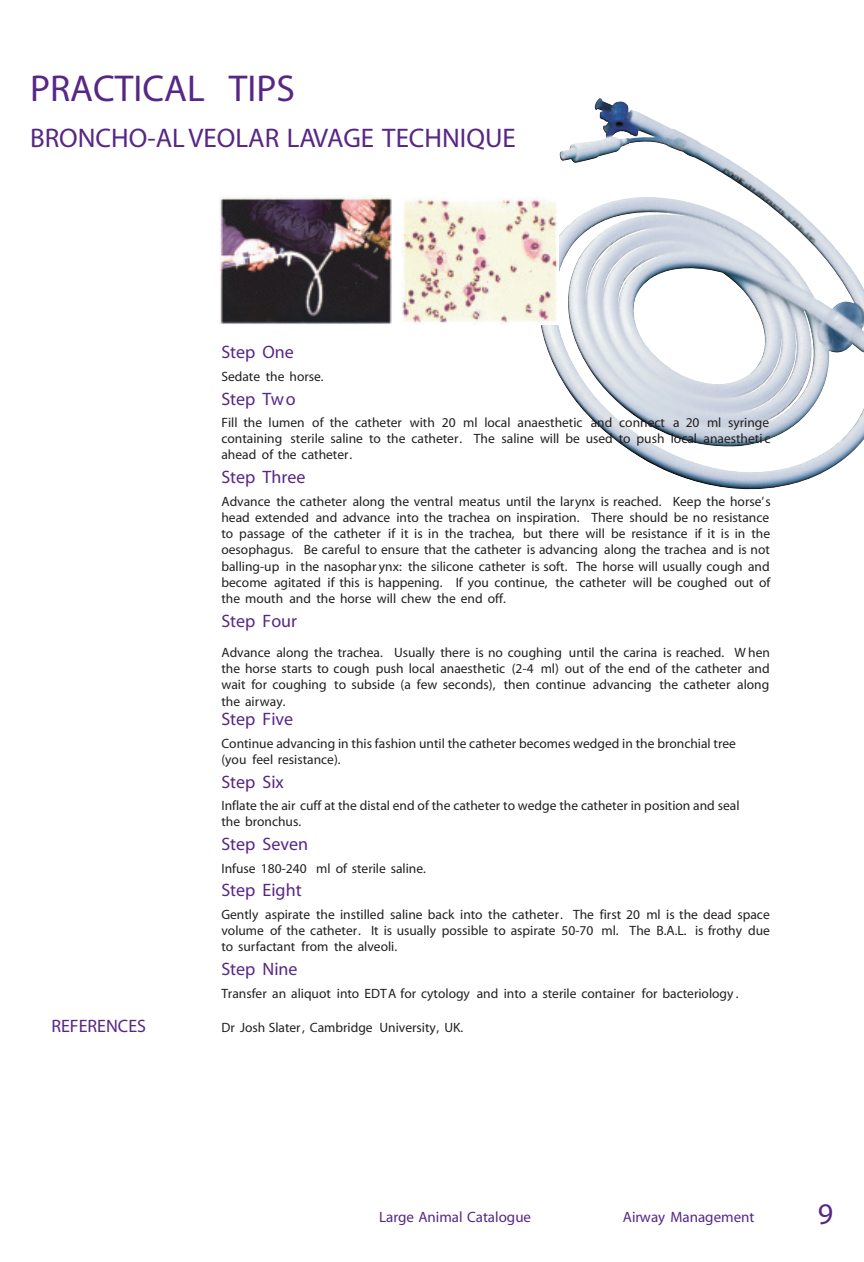
<style>
.page{position:relative;width:864px;height:1262px;background:#fff}
.page>*{position:absolute;margin:0;border:0;box-sizing:border-box;transform-origin:0 0}
.t1{font:37.5px "Stone Sans";color:#572786}
.t2{font:600 30px "Stone Sans";color:#572786}
.t3{font:italic 27px "Stone Sans";color:#572786}
.t4{font:18px "Stone Sans";color:#572786}
.t5{font:italic 15px "Stone Sans";color:#572786}
.t6{font:13.5px/16.2px "Stone Sans";color:#231f20;text-align:justify}
.t7{font:italic 600 13.5px "Stone Sans";color:#231f20}
</style>
<div class="page">
<img style="left:540px;top:98px;width:324px;height:392px">
<img style="left:219px;top:197px;width:173px;height:127px">
<img style="left:402px;top:197px;width:156px;height:128px">
<h1 class="t1" style="left:30px;top:74px;width:266px">PRACTICAL TIPS</h1>
<h3 class="t3" style="left:30px;top:127px;width:487px">BRONCHO-AL VEOLAR LAVAGE TECHNIQUE</h3>
<h3 class="t4" style="left:221px;top:345px;width:74px">Step One</h3>
<p class="t6" style="left:221px;top:369px;width:104px">Sedate the horse.</p>
<h3 class="t4" style="left:221px;top:392px;width:76px">Step Two</h3>
<p class="t6" style="left:221px;top:416px;width:550px">Fill the lumen of the catheter with 20 ml local anaesthetic and connect a 20 ml syringe containing sterile saline to the catheter. The saline will be used to push local anaestheti c ahead of the catheter.</p>
<h3 class="t4" style="left:221px;top:470px;width:85px">Step Three</h3>
<p class="t6" style="left:221px;top:494px;width:551px;text-align:left">Advance the catheter along the ventral meatus until the larynx is reached. Keep the horse’s head extended and advance into the trachea on inspiration. There should be no resistance to passage of the catheter if it is in the trachea, but there will be resistance if it is in the oesophagus. Be careful to ensure that the catheter is advancing along the trachea and is not balling-up in the nasophar ynx: the silicone catheter is soft. The horse will usually cough and become agitated if this is happening. If you continue, the catheter will be coughed out of the mouth and the horse will chew the end off.</p>
<h3 class="t4" style="left:221px;top:614px;width:77px">Step Four</h3>
<p class="t6" style="left:221px;top:645px;width:550px">Advance along the trachea. Usually there is no coughing until the carina is reached. W hen the horse starts to cough push local anaesthetic (2-4 ml) out of the end of the catheter and wait for coughing to subside (a few seconds), then continue advancing the catheter along the airway.</p>
<h3 class="t4" style="left:221px;top:712px;width:73px">Step Five</h3>
<p class="t6" style="left:221px;top:736px;width:516px">Continue advancing in this fashion until the catheter becomes wedged in the bronchial tree (you feel resistance).</p>
<h3 class="t4" style="left:221px;top:774px;width:64px">Step Six</h3>
<p class="t6" style="left:221px;top:798px;width:520px">Inflate the air cuff at the distal end of the catheter to wedge the catheter in position and seal the bronchus.</p>
<h3 class="t4" style="left:221px;top:837px;width:88px">Step Seven</h3>
<p class="t6" style="left:221px;top:861px;width:206px">Infuse 180-240 ml of sterile saline.</p>
<h3 class="t4" style="left:221px;top:883px;width:82px">Step Eight</h3>
<p class="t6" style="left:221px;top:907px;width:550px">Gently aspirate the instilled saline back into the catheter. The first 20 ml is the dead space volume of the catheter. It is usually possible to aspirate 50-70 ml. The B.A.L. is frothy due to surfactant from the alveoli.</p>
<h3 class="t4" style="left:221px;top:962px;width:78px">Step Nine</h3>
<p class="t6" style="left:221px;top:986px;width:519px">Transfer an aliquot into EDTA for cytology and into a sterile container for bacteriology .</p>
<h3 class="t4" style="left:51px;top:1018px;width:96px">REFERENCES</h3>
<p class="t7" style="left:221px;top:1022px;width:243px">Dr Josh Slater, Cambridge University, UK.</p>
<p class="t5" style="left:379px;top:1210px;width:154px">Large Animal Catalogue</p>
<p class="t5" style="left:623px;top:1210px;width:133px">Airway Management</p>
<h2 class="t2" style="left:818px;top:1198px;width:17px">9</h2>
</div>
